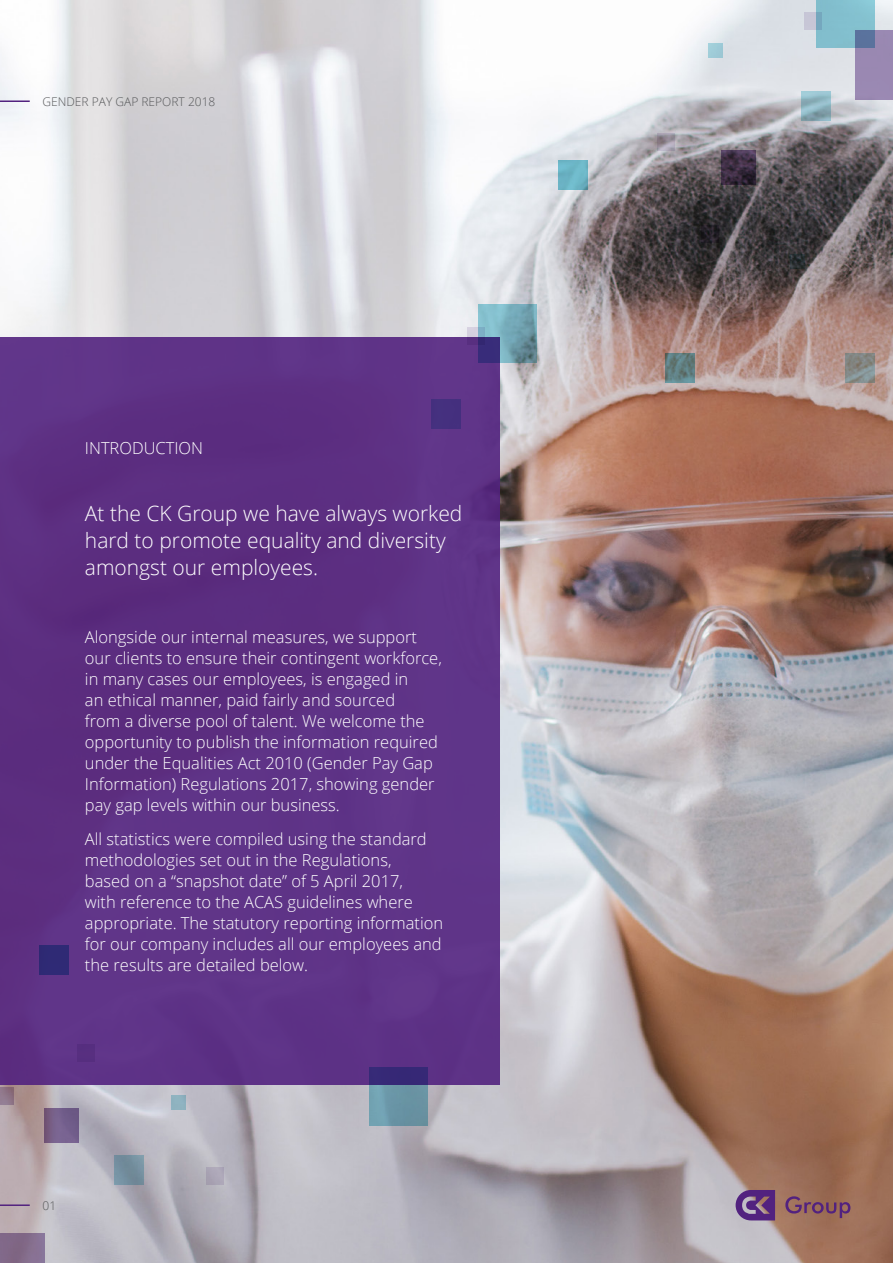
<style>
.page{position:relative;width:893px;height:1263px;background:#fff}
.page>*{position:absolute;margin:0;border:0;box-sizing:border-box;transform-origin:0 0}
.t1{font:300 21px/27px "Open Sans";color:#fff}
.t2{font:300 16.5px/21px "Open Sans";color:#fff}
.t3{font:300 12px "Open Sans";color:#57585a}
</style>
<div class="page">
<img style="left:0;top:0;width:893px;height:1263px">
<div style="left:0;top:337px;width:500px;height:747px;background:#5e3286"></div>
<svg style="left:736px;top:1190px;width:39px;height:30px"></svg>
<svg style="left:785px;top:1196px;width:65px;height:22px"></svg>
<hr style="left:0;top:100px;width:30px;height:2px;background:#52227f">
<div style="left:816px;top:0;width:58px;height:47px;background:#82bfce"></div>
<svg style="left:478px;top:304px;width:58px;height:58px;background:#6b94ac"></svg>
<svg style="left:802px;top:91px;width:29px;height:29px"></svg>
<div style="left:432px;top:400px;width:29px;height:29px;background:#45307f"></div>
<svg style="left:790px;top:255px;width:15px;height:14px"></svg>
<div style="left:558px;top:161px;width:29px;height:29px;background:#6db7c7"></div>
<div style="left:708px;top:43px;width:14px;height:14px;background:#9fccd8"></div>
<svg style="left:855px;top:30px;width:38px;height:69px;background:#9185af"></svg>
<svg style="left:721px;top:150px;width:34px;height:34px"></svg>
<svg style="left:702px;top:225px;width:17px;height:18px"></svg>
<svg style="left:657px;top:134px;width:17px;height:17px"></svg>
<svg style="left:666px;top:354px;width:29px;height:29px"></svg>
<svg style="left:845px;top:354px;width:29px;height:29px"></svg>
<svg style="left:805px;top:13px;width:17px;height:17px"></svg>
<svg style="left:467px;top:328px;width:17px;height:17px"></svg>
<svg style="left:370px;top:1067px;width:58px;height:58px;background:#5a7598"></svg>
<div style="left:114px;top:1156px;width:29px;height:29px;background:#728c9d"></div>
<div style="left:39px;top:946px;width:29px;height:29px;background:#2f2a75"></div>
<div style="left:171px;top:1095px;width:15px;height:15px;background:#8fb3c0"></div>
<div style="left:0;top:1233px;width:44px;height:30px;background:linear-gradient(to right,#7d6381,#887395)"></div>
<svg style="left:44px;top:1108px;width:35px;height:34px"></svg>
<svg style="left:0;top:1087px;width:14px;height:18px"></svg>
<div style="left:78px;top:1044px;width:17px;height:18px;background:#572f80"></div>
<div style="left:207px;top:1167px;width:17px;height:18px;background:#aca6b7"></div>
<hr style="left:0;top:1204px;width:30px;height:2px;background:#52227f">
<p class="t3" style="left:43px;top:93px;width:174px">GENDER PAY GAP REPORT 2018</p>
<p class="t2" style="left:85px;top:437px;width:120px">INTRODUCTION</p>
<p class="t1" style="left:85px;top:499px;width:379px">At the CK Group we have always worked hard to promote equality and diversity amongst our employees.</p>
<p class="t2" style="left:85px;top:626px;width:358px">Alongside our internal measures, we support our clients to ensure their contingent workforce, in many cases our employees, is engaged in<br>an ethical manner, paid fairly and sourced<br>from a diverse pool of talent. We welcome the opportunity to publish the information required under the Equalities Act 2010 (Gender Pay Gap Information) Regulations 2017, showing gender pay gap levels within our business.</p>
<p class="t2" style="left:85px;top:828px;width:360px">All statistics were compiled using the standard methodologies set out in the Regulations,<br>based on a “snapshot date” of 5 April 2017,<br>with reference to the ACAS guidelines where appropriate. The statutory reporting information for our company includes all our employees and the results are detailed below.</p>
<p class="t3" style="left:43px;top:1197px;width:15px">01</p>
</div>
